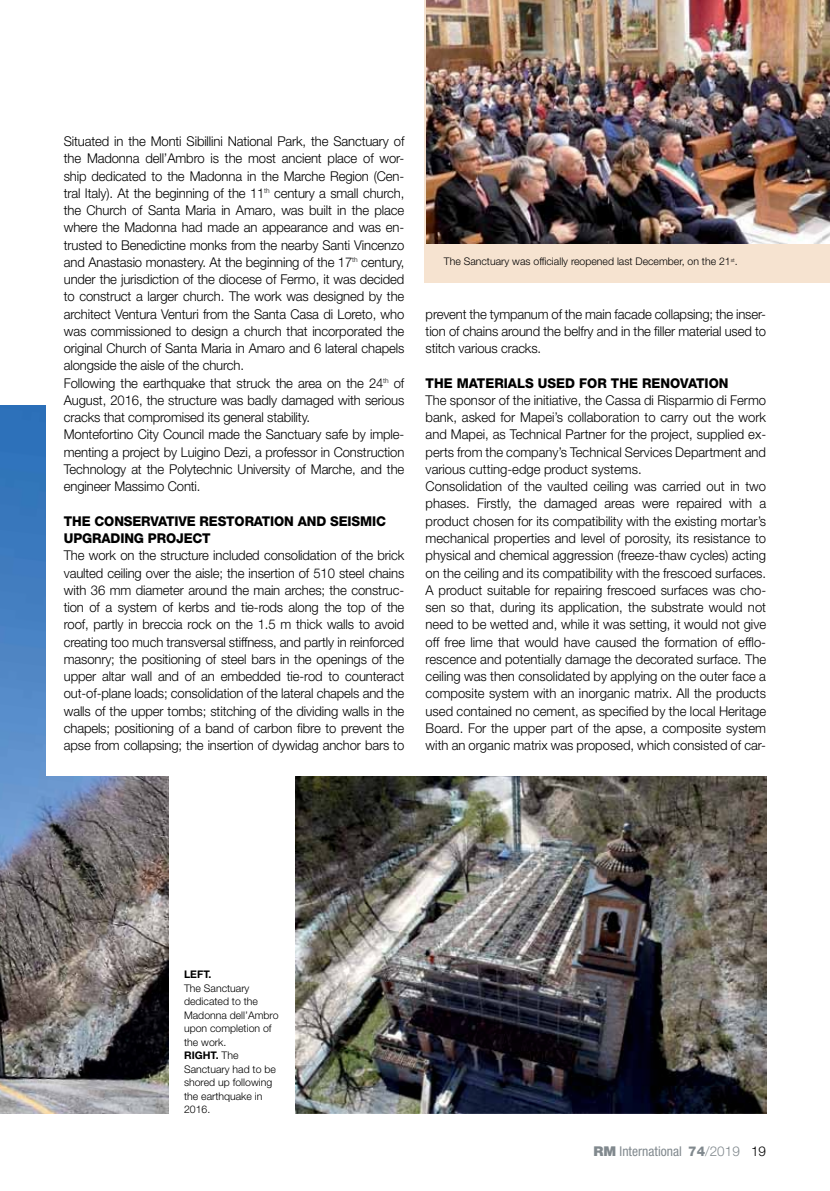
<style>
.page{position:relative;width:830px;height:1191px;background:#fff}
.page>*{position:absolute;margin:0;border:0;box-sizing:border-box;transform-origin:0 0}
.t1{font:300 13.5px/17.2px "Helvetica Neue LT Std";letter-spacing:-.01em;color:#000;text-align:justify}
.t2{font:800 13.5px/17.2px "Helvetica Neue LT Std";letter-spacing:-.01em;color:#000}
.t3{font:condensed 13.5px "Helvetica Neue LT Std";color:#81898e}
.t4{font:300 10.5px/13.5px "Helvetica Neue LT Std";color:#000}
.t5{font:700 10.5px "Helvetica Neue LT Std";color:#000}
.s1{font-weight:700}
.s2{font-weight:900;font-stretch:normal}
.s3{font-weight:800;font-stretch:normal}
.s4{font-weight:300;font-stretch:normal}
.s5{font-weight:300;font-stretch:normal;color:#000}
</style>
<div class="page">
<img style="left:0;top:405px;width:169px;height:708px">
<div style="left:424px;top:0;width:405px;height:283px;background:#f6e3d0"></div>
<img style="left:426px;top:0;width:403px;height:243px">
<div style="left:46px;top:379px;width:330px;height:397px;background:#fff"></div>
<img style="left:295px;top:776px;width:470px;height:337px">
<p class="t1" style="left:64px;top:132px;width:342px;text-align:left">Situated in the Monti Sibillini National Park, the Sanctuary of the Madonna dell’Ambro is the most ancient place of wor&shy;ship dedicated to the Madonna in the Marche Region (Cen&shy;tral Italy). At the beginning of the 11<sup>th</sup> century a small church, the Church of Santa Maria in Amaro, was built in the place where the Madonna had made an appearance and was en&shy;trusted to Benedictine monks from the nearby Santi Vincenzo and Anastasio monastery. At the beginning of the 17<sup>th</sup> century, under the jurisdiction of the diocese of Fermo, it was decided to construct a larger church. The work was designed by the architect Ventura Venturi from the Santa Casa di Loreto, who was commissioned to design a church that incorporated the original Church of Santa Maria in Amaro and 6 lateral chapels alongside the aisle of the church.<br>Following the earthquake that struck the area on the 24<sup>th</sup> of August, 2016, the structure was badly damaged with serious cracks that compromised its general stability.<br>Montefortino City Council made the Sanctuary safe by imple&shy;menting a project by Luigino Dezi, a professor in Construction Technology at the Polytechnic University of Marche, and the engineer Massimo Conti.</p>
<p class="t2" style="left:64px;top:512px;width:10px">THE</p>
<p class="t2" style="left:64px;top:512px;width:323px;text-indent:31px">CONSERVATIVE RESTORATION AND SEISMIC<br>UPGRADING PROJECT</p>
<p class="t1" style="left:64px;top:546px;width:342px">The work on the structure included consolidation of the brick vaulted ceiling over the aisle; the insertion of 510 steel chains with 36 mm diameter around the main arches; the construc&shy;tion of a system of kerbs and tie-rods along the top of the roof, partly in breccia rock on the 1.5 m thick walls to avoid creating too much transversal stiffness, and partly in reinforced masonry; the positioning of steel bars in the openings of the upper altar wall and of an embedded tie-rod to counteract out-of-plane loads; consolidation of the lateral chapels and the walls of the upper tombs; stitching of the dividing walls in the chapels; positioning of a band of carbon fibre to prevent the apse from collapsing; the insertion of dywidag anchor bars to</p>
<p class="t4" style="left:443px;top:255px;width:295px">The Sanctuary was officially reopened last December, on the 21<sup>st</sup>.</p>
<p class="t1" style="left:425px;top:305px;width:342px">prevent the tympanum of the main facade collapsing; the inser&shy;tion of chains around the belfry and in the filler material used to stitch various cracks.</p>
<p class="t2" style="left:425px;top:374px;width:195px">the MATERIALS USED FOR THE</p>
<p class="t2" style="left:641px;top:374px;width:88px">RENOVATION</p>
<p class="t1" style="left:425px;top:391px;width:342px;text-align:left">The sponsor of the initiative, the Cassa di Risparmio di Fermo bank, asked for Mapei’s collaboration to carry out the work and Mapei, as Technical Partner for the project, supplied ex&shy;perts from the company’s Technical Services Department and various cutting-edge product systems.<br>Consolidation of the vaulted ceiling was carried out in two phases. Firstly, the damaged areas were repaired with a product chosen for its compatibility with the existing mortar’s mechanical properties and level of porosity, its resistance to physical and chemical aggression (freeze-thaw cycles) acting on the ceiling and its compatibility with the frescoed surfaces.<br>A product suitable for repairing frescoed surfaces was cho&shy;sen so that, during its application, the substrate would not need to be wetted and, while it was setting, it would not give off free lime that would have caused the formation of efflo&shy;rescence and potentially damage the decorated surface. The ceiling was then consolidated by applying on the outer face a composite system with an inorganic matrix. All the products used contained no cement, as specified by the local Heritage Board. For the upper part of the apse, a composite system with an organic matrix was proposed, which consisted of car-</p>
<p class="t5" style="left:184px;top:968px;width:29px">LEFT.</p>
<p class="t4" style="left:184px;top:981px;width:96px">The Sanctuary dedicated to the<br>Madonna dell’Ambro upon completion of the work.<br><span class="s1">RIGHT.</span> The<br>Sanctuary had to be shored up following the earthquake in<br>2016.</p>
<p class="t3" style="left:593px;top:1143px;width:174px"><span class="s2">RM</span> International <span class="s3">74</span><span class="s4">/2019</span> <span class="s5">19</span></p>
</div>
